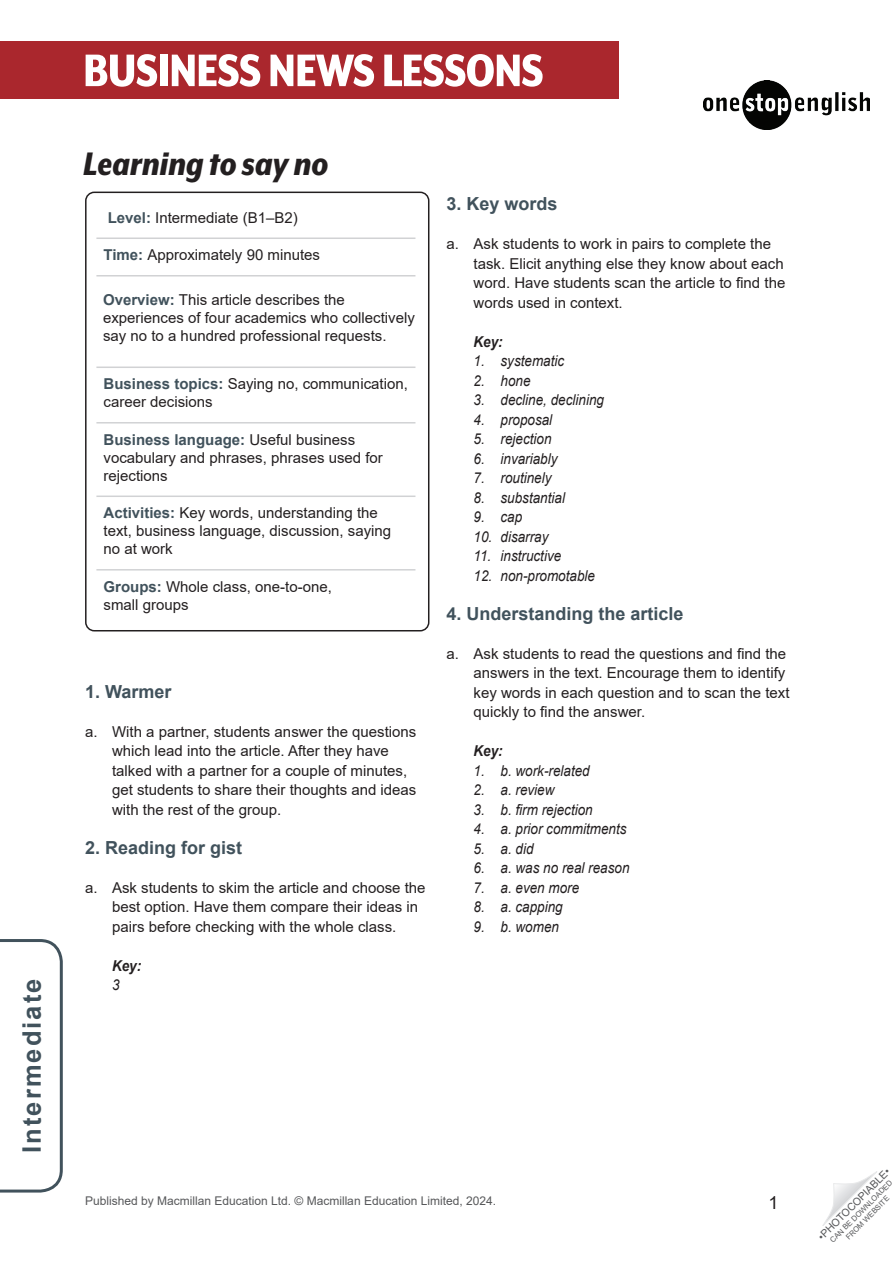
<style>
.page{position:relative;width:893px;height:1263px;background:#fff}
.page>*{position:absolute;margin:0;border:0;box-sizing:border-box;transform-origin:0 0}
.t1{font:800 52.5px "Mr Eaves XL Mod Nar OT";letter-spacing:-.015em;color:#fff}
.t2{font:italic 800 37.5px "Mr Eaves XL Mod Nar OT";color:#231f20}
.t3{font:700 25.5px "Arial";letter-spacing:.08em;color:#41525c}
.t4{font:700 18px "Arial";color:#41525c}
.t5{font:18px "Arial";color:#231f20}
.t6{font:15px/19.5px "Arial";color:#231f20}
.t7{font:italic 15px "Arial";color:#231f20;scale:.9 1}
.t8{font:italic 700 15px "Arial";color:#231f20;scale:.9 1}
.t9{font:12px "Arial";color:#57585a}
.t10{font:10.5px "Arial";color:#57585a}
.t11{font:7.5px/9px "Arial";color:#57585a;text-align:center}
.s1{font-weight:700;color:#41525c}
</style>
<div class="page">
<svg style="left:822px;top:1171px;width:55px;height:55px"></svg>
<svg style="left:0;top:939px;width:63px;height:254px"></svg>
<div style="left:0;top:41px;width:619px;height:58px;background:#aa272d"></div>
<img style="left:704px;top:80px;width:165px;height:49px">
<hr style="left:96px;top:237px;width:319px;height:2px;background:#d1d2d4">
<hr style="left:96px;top:275px;width:319px;height:1px;background:#d1d2d4">
<hr style="left:96px;top:366px;width:319px;height:2px;background:#d1d2d4">
<hr style="left:96px;top:422px;width:319px;height:1px;background:#d1d2d4">
<hr style="left:96px;top:495px;width:319px;height:2px;background:#d1d2d4">
<hr style="left:96px;top:569px;width:319px;height:1px;background:#d1d2d4">
<div style="left:85px;top:192px;width:344px;height:439px;border:2px solid #231f20;border-radius:9px"></div>
<h3 class="t3" style="left:15px;top:1153px;width:176px;rotate:-90deg">Intermediate</h3>
<h1 class="t1" style="left:83px;top:42px;width:462px">BUSINESS NEWS LESSONS</h1>
<h2 class="t2" style="left:83px;top:144px;width:247px">Learning to say no</h2>
<p class="t6" style="left:108px;top:207px;width:192px"><span class="s1">Level:</span> Intermediate (B1–B2)</p>
<p class="t6" style="left:104px;top:245px;width:218px"><span class="s1">Time:</span> Approximately 90 minutes</p>
<p class="t6" style="left:103px;top:291px;width:313px;line-height:18px"><span class="s1">Overview:</span> This article describes the experiences of four academics who collectively say no to a hundred professional requests.</p>
<p class="t6" style="left:104px;top:375px;width:306px;line-height:18px"><span class="s1">Business topics:</span> Saying no, communication, career decisions</p>
<p class="t6" style="left:104px;top:430px;width:281px;line-height:18px"><span class="s1">Business language:</span> Useful business vocabulary and phrases, phrases used for rejections</p>
<p class="t6" style="left:104px;top:504px;width:289px;line-height:18px"><span class="s1">Activities:</span> Key words, understanding the text, business language, discussion, saying no at work</p>
<p class="t6" style="left:104px;top:577px;width:230px;line-height:18px"><span class="s1">Groups:</span> Whole class, one-to-one, small groups</p>
<p class="t4" style="left:85px;top:679px;width:88px">1. Warmer</p>
<p class="t6" style="left:112px;top:721px;width:306px;text-indent:-27px">a. With a partner, students answer the questions which lead into the article. After they have talked with a partner for a couple of minutes, get students to share their thoughts and ideas with the rest of the group.</p>
<p class="t4" style="left:85px;top:835px;width:159px">2. Reading for gist</p>
<p class="t6" style="left:112px;top:877px;width:315px;text-indent:-27px">a. Ask students to skim the article and choose the best option. Have them compare their ideas in pairs before checking with the whole class.</p>
<p class="t8" style="left:112px;top:956px;width:34px">Key:</p>
<p class="t7" style="left:112px;top:975px;width:10px">3</p>
<p class="t4" style="left:446px;top:192px;width:113px">3. Key words</p>
<p class="t6" style="left:473px;top:234px;width:313px;text-indent:-27px">a. Ask students to work in pairs to complete the task. Elicit anything else they know about each word. Have students scan the article to find the words used in context.</p>
<p class="t8" style="left:473px;top:332px;width:34px">Key:</p>
<p class="t7" style="left:473px;top:351px;width:102px">1. systematic</p>
<p class="t7" style="left:473px;top:371px;width:65px">2. hone</p>
<p class="t7" style="left:473px;top:390px;width:147px">3. decline, declining</p>
<p class="t7" style="left:473px;top:410px;width:89px">4. proposal</p>
<p class="t7" style="left:473px;top:429px;width:88px">5. rejection</p>
<p class="t7" style="left:473px;top:449px;width:95px">6. invariably</p>
<p class="t7" style="left:473px;top:468px;width:88px">7. routinely</p>
<p class="t7" style="left:473px;top:488px;width:103px">8. substantial</p>
<p class="t7" style="left:473px;top:507px;width:56px">9. cap</p>
<p class="t7" style="left:473px;top:527px;width:85px">10. disarray</p>
<p class="t7" style="left:473px;top:546px;width:99px">11. instructive</p>
<p class="t7" style="left:473px;top:566px;width:137px">12. non-promotable</p>
<p class="t4" style="left:446px;top:601px;width:239px">4. Understanding the article</p>
<p class="t6" style="left:473px;top:643px;width:318px;text-indent:-27px">a. Ask students to read the questions and find the answers in the text. Encourage them to identify key words in each question and to scan the text quickly to find the answer.</p>
<p class="t8" style="left:473px;top:741px;width:34px">Key:</p>
<p class="t7" style="left:473px;top:761px;width:131px">1. b. work-related</p>
<p class="t7" style="left:473px;top:780px;width:92px">2. a. review</p>
<p class="t7" style="left:473px;top:800px;width:134px">3. b. firm rejection</p>
<p class="t7" style="left:473px;top:819px;width:172px">4. a. prior commitments</p>
<p class="t7" style="left:473px;top:839px;width:68px">5. a. did</p>
<p class="t7" style="left:473px;top:858px;width:175px">6. a. was no real reason</p>
<p class="t7" style="left:473px;top:878px;width:119px">7. a. even more</p>
<p class="t7" style="left:473px;top:897px;width:101px">8. a. capping</p>
<p class="t7" style="left:473px;top:917px;width:97px">9. b. women</p>
<p class="t9" style="left:85px;top:1192px;width:413px">Published by Macmillan Education Ltd. © Macmillan Education Limited, 2024.</p>
<p class="t5" style="left:769px;top:1191px;width:12px">1</p>
<p class="t10" style="left:815px;top:1233px;width:99px;rotate:-45deg">•PHOTOCOPIABLE•</p>
<p class="t11" style="left:828px;top:1238px;width:86px;rotate:-45deg">CAN BE DOWNLOADED<br>FROM WEBSITE</p>
</div>
